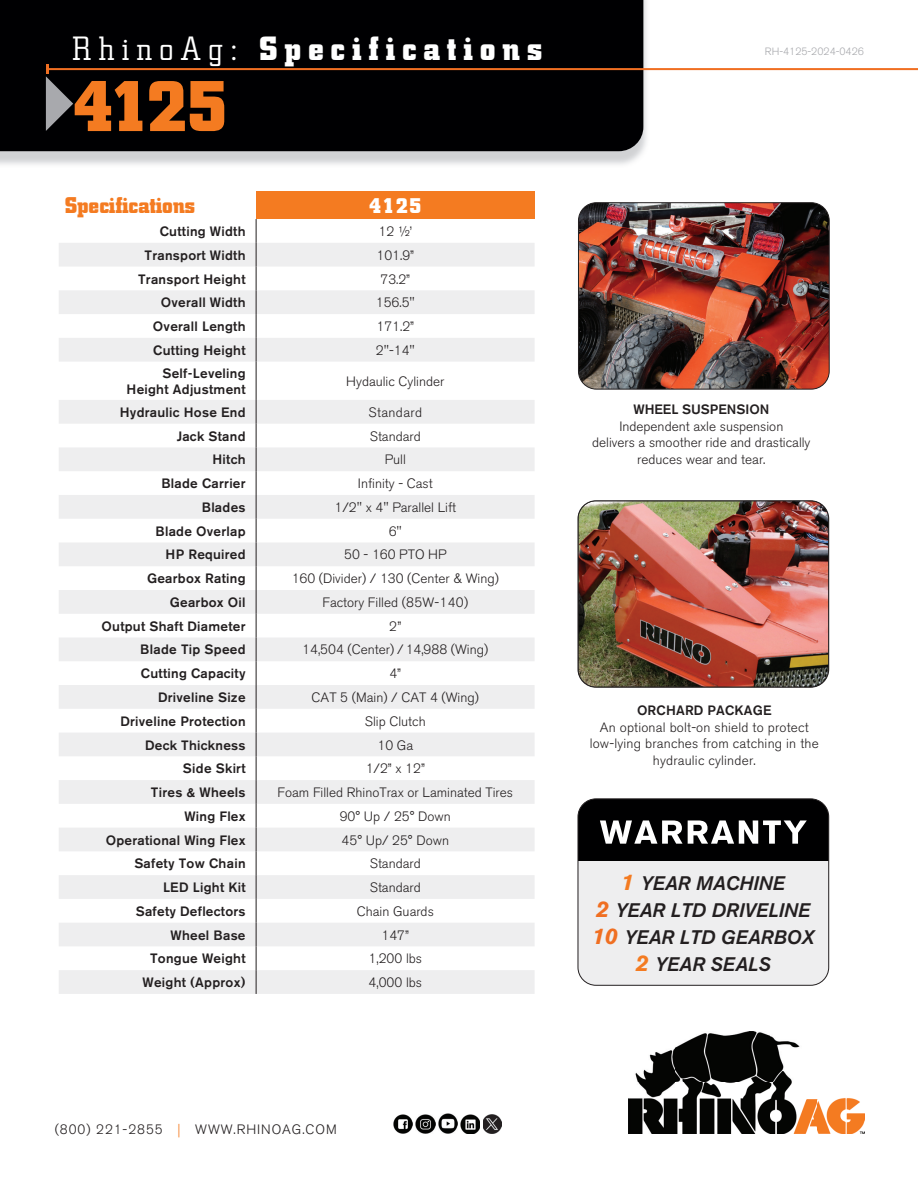
<style>
.page{position:relative;width:918px;height:1188px;background:#fff}
.page>*{position:absolute;margin:0;border:0;box-sizing:border-box;transform-origin:0 0}
.t1{font:700 70.8px "City";color:#f47b21}
.t2{font:700 33.3px "City";letter-spacing:.21em;color:#fff}
.t3{font:700 22.5px "City";color:#f47b21}
.t4{font:700 21px "City";color:#fff}
.t5{font:italic 500 19.5px/27px "Akzidenz Grotesk BE";letter-spacing:.01em;color:#231f20;text-align:center}
.t6{font:300 13.5px/16.5px "Akzidenz Grotesk BE";color:#231f20;text-align:center}
.t7{font:500 13.5px/16.2px "Akzidenz Grotesk BE";letter-spacing:.02em;color:#231f20;text-align:right}
.t8{font:300 13.5px "Akzidenz Grotesk BE";letter-spacing:.07em;color:#231f20}
.t9{font:500 13.5px "Akzidenz Grotesk BE";color:#231f20}
.t10{font:300 13.5px "Akzidenz Grotesk BE";letter-spacing:.03em;color:#231f20}
.t11{font:300 10.5px "Akzidenz Grotesk BE";color:#a8a9ad}
.s1{font-weight:300}
.s2{font-weight:700;font-size:22.5px;color:#f47b21}
.s3{font-weight:700;font-size:22.5px;color:#f06f22}
.s4{color:#f47b21}
</style>
<div class="page">
<img style="left:629px;top:1032px;width:236px;height:102px">
<img style="left:393px;top:1114px;width:20px;height:20px">
<img style="left:416px;top:1114px;width:19px;height:20px">
<img style="left:461px;top:1115px;width:19px;height:19px">
<img style="left:483px;top:1115px;width:19px;height:19px">
<img style="left:438px;top:1114px;width:20px;height:19px">
<img style="left:0;top:0;width:650px;height:165px">
<div style="left:0;top:0;width:643px;height:151px;background:#000002"></div>
<hr style="left:47px;top:68px;width:871px;height:2px;background:#f06f22">
<img style="left:44px;top:73px;width:39px;height:65px">
<svg style="left:46px;top:65px;width:27px;height:66px;background:#4f4a4a"></svg>
<img style="left:578px;top:203px;width:251px;height:186px">
<div style="left:578px;top:203px;width:251px;height:186px;border:1px solid #231f20;border-radius:18px"></div>
<img style="left:578px;top:501px;width:251px;height:186px">
<div style="left:578px;top:501px;width:251px;height:186px;border:1px solid #231f20;border-radius:18px"></div>
<div style="left:256px;top:191px;width:279px;height:28px;background:#f47b21"></div>
<svg style="left:59px;top:243px;width:476px;height:751px"></svg>
<svg style="left:59px;top:400px;width:476px;height:451px;fill:#eeeeef"></svg>
<svg style="left:59px;top:219px;width:198px;height:143px"></svg>
<hr style="left:256px;top:362px;width:1px;height:38px;background:#231f20">
<svg style="left:256px;top:400px;width:1px;height:594px"></svg>
<div style="left:578px;top:799px;width:251px;height:186px;background:#eeeeef;border-radius:18px"></div>
<div style="left:578px;top:799px;width:251px;height:62px;background:#000001"></div>
<div style="left:578px;top:799px;width:251px;height:186px;border:1px solid #231f20;border-radius:18px"></div>
<svg style="left:600px;top:820px;width:207px;height:24px"></svg>
<h2 class="t2" style="left:73px;top:30px;width:471px"><span class="s1">RhinoAg:</span> Specifications</h2>
<h1 class="t1" style="left:73px;top:67px;width:156px">4125</h1>
<h3 class="t3" style="left:65px;top:193px;width:132px">Specifications</h3>
<h3 class="t4" style="left:369px;top:193px;width:54px">4125</h3>
<p class="t7" style="left:160px;top:223px;width:87px">Cutting Width</p>
<p class="t6" style="left:379px;top:223px;width:35px">12 ½’</p>
<p class="t7" style="left:145px;top:247px;width:103px">Transport Width</p>
<p class="t6" style="left:377px;top:247px;width:39px">101.9”</p>
<p class="t7" style="left:138px;top:271px;width:109px">Transport Height</p>
<p class="t6" style="left:380px;top:271px;width:31px">73.2”</p>
<p class="t7" style="left:161px;top:294px;width:86px">Overall Width</p>
<p class="t6" style="left:376px;top:295px;width:41px">156.5"</p>
<p class="t7" style="left:153px;top:318px;width:94px">Overall Length</p>
<p class="t6" style="left:377px;top:318px;width:39px">171.2”</p>
<p class="t7" style="left:153px;top:342px;width:94px">Cutting Height</p>
<p class="t6" style="left:376px;top:342px;width:41px">2"-14"</p>
<p class="t7" style="left:127px;top:365px;width:121px">Self-Leveling<br>Height Adjustment</p>
<p class="t6" style="left:346px;top:373px;width:100px">Hydaulic Cylinder</p>
<p class="t7" style="left:120px;top:404px;width:127px">Hydraulic Hose End</p>
<p class="t10" style="left:368px;top:405px;width:55px">Standard</p>
<p class="t7" style="left:177px;top:428px;width:70px">Jack Stand</p>
<p class="t6" style="left:370px;top:428px;width:52px">Standard</p>
<p class="t7" style="left:212px;top:451px;width:35px">Hitch</p>
<p class="t6" style="left:385px;top:452px;width:23px">Pull</p>
<p class="t7" style="left:161px;top:475px;width:86px">Blade Carrier</p>
<p class="t6" style="left:358px;top:475px;width:76px">Infinity - Cast</p>
<p class="t7" style="left:202px;top:499px;width:45px">Blades</p>
<p class="t6" style="left:334px;top:499px;width:123px">1/2" x 4" Parallel Lift</p>
<p class="t7" style="left:155px;top:523px;width:92px">Blade Overlap</p>
<p class="t6" style="left:389px;top:523px;width:15px">6"</p>
<p class="t7" style="left:166px;top:547px;width:82px">HP Required</p>
<p class="t6" style="left:344px;top:547px;width:104px">50 - 160 PTO HP</p>
<p class="t7" style="left:147px;top:570px;width:100px">Gearbox Rating</p>
<p class="t6" style="left:292px;top:571px;width:209px">160 (Divider) / 130 (Center &amp; Wing)</p>
<p class="t7" style="left:170px;top:594px;width:77px">Gearbox Oil</p>
<p class="t6" style="left:322px;top:594px;width:147px">Factory Filled (85W-140)</p>
<p class="t7" style="left:102px;top:618px;width:146px">Output Shaft Diameter</p>
<p class="t6" style="left:389px;top:618px;width:14px">2”</p>
<p class="t7" style="left:140px;top:642px;width:107px">Blade Tip Speed</p>
<p class="t6" style="left:302px;top:642px;width:188px">14,504 (Center) / 14,988 (Wing)</p>
<p class="t7" style="left:141px;top:665px;width:106px">Cutting Capacity</p>
<p class="t6" style="left:389px;top:666px;width:13px">4”</p>
<p class="t7" style="left:158px;top:689px;width:89px">Driveline Size</p>
<p class="t6" style="left:312px;top:689px;width:169px">CAT 5 (Main) / CAT 4 (Wing)</p>
<p class="t7" style="left:120px;top:713px;width:127px">Driveline Protection</p>
<p class="t6" style="left:365px;top:713px;width:62px">Slip Clutch</p>
<p class="t7" style="left:145px;top:737px;width:102px">Deck Thickness</p>
<p class="t6" style="left:377px;top:737px;width:37px">10 Ga</p>
<p class="t7" style="left:183px;top:760px;width:64px">Side Skirt</p>
<p class="t6" style="left:366px;top:761px;width:61px">1/2” x 12”</p>
<p class="t7" style="left:151px;top:784px;width:96px">Tires &amp; Wheels</p>
<p class="t6" style="left:278px;top:784px;width:237px">Foam Filled RhinoTrax or Laminated Tires</p>
<p class="t7" style="left:184px;top:808px;width:63px">Wing Flex</p>
<p class="t6" style="left:340px;top:808px;width:113px">90° Up / 25° Down</p>
<p class="t7" style="left:106px;top:832px;width:141px">Operational Wing Flex</p>
<p class="t6" style="left:342px;top:832px;width:109px">45° Up/ 25° Down</p>
<p class="t7" style="left:134px;top:855px;width:113px">Safety Tow Chain</p>
<p class="t6" style="left:370px;top:856px;width:52px">Standard</p>
<p class="t7" style="left:163px;top:879px;width:84px">LED Light Kit</p>
<p class="t6" style="left:370px;top:879px;width:52px">Standard</p>
<p class="t7" style="left:136px;top:903px;width:111px">Safety Deflectors</p>
<p class="t6" style="left:357px;top:903px;width:79px">Chain Guards</p>
<p class="t7" style="left:171px;top:927px;width:76px">Wheel Base</p>
<p class="t6" style="left:382px;top:927px;width:29px">147”</p>
<p class="t7" style="left:150px;top:950px;width:97px">Tongue Weight</p>
<p class="t6" style="left:369px;top:951px;width:55px">1,200 lbs</p>
<p class="t7" style="left:143px;top:974px;width:105px">Weight (Approx)</p>
<p class="t6" style="left:369px;top:974px;width:55px">4,000 lbs</p>
<p class="t11" style="left:765px;top:45px;width:101px">RH-4125-2024-0426</p>
<p class="t9" style="left:633px;top:401px;width:137px">WHEEL SUSPENSION</p>
<p class="t6" style="left:592px;top:418px;width:220px">Independent axle suspension<br>delivers a smoother ride and drastically reduces wear and tear.</p>
<p class="t7" style="left:637px;top:702px;width:136px">ORCHARD PACKAGE</p>
<p class="t6" style="left:590px;top:719px;width:231px">An optional bolt-on shield to protect low-lying branches from catching in the hydraulic cylinder.</p>
<h3 class="t5" style="left:592px;top:870px;width:223px"><span class="s2">1</span> YEAR MACHINE<br><span class="s3">2</span> YEAR LTD DRIVELINE<br><span class="s3">10</span> YEAR LTD GEARBOX<br><span class="s2">2</span> YEAR SEALS</h3>
<p class="t8" style="left:55px;top:1122px;width:283px">(800) 221-2855 <span class="s4">|</span> WWW.RHINOAG.COM</p>
</div>
